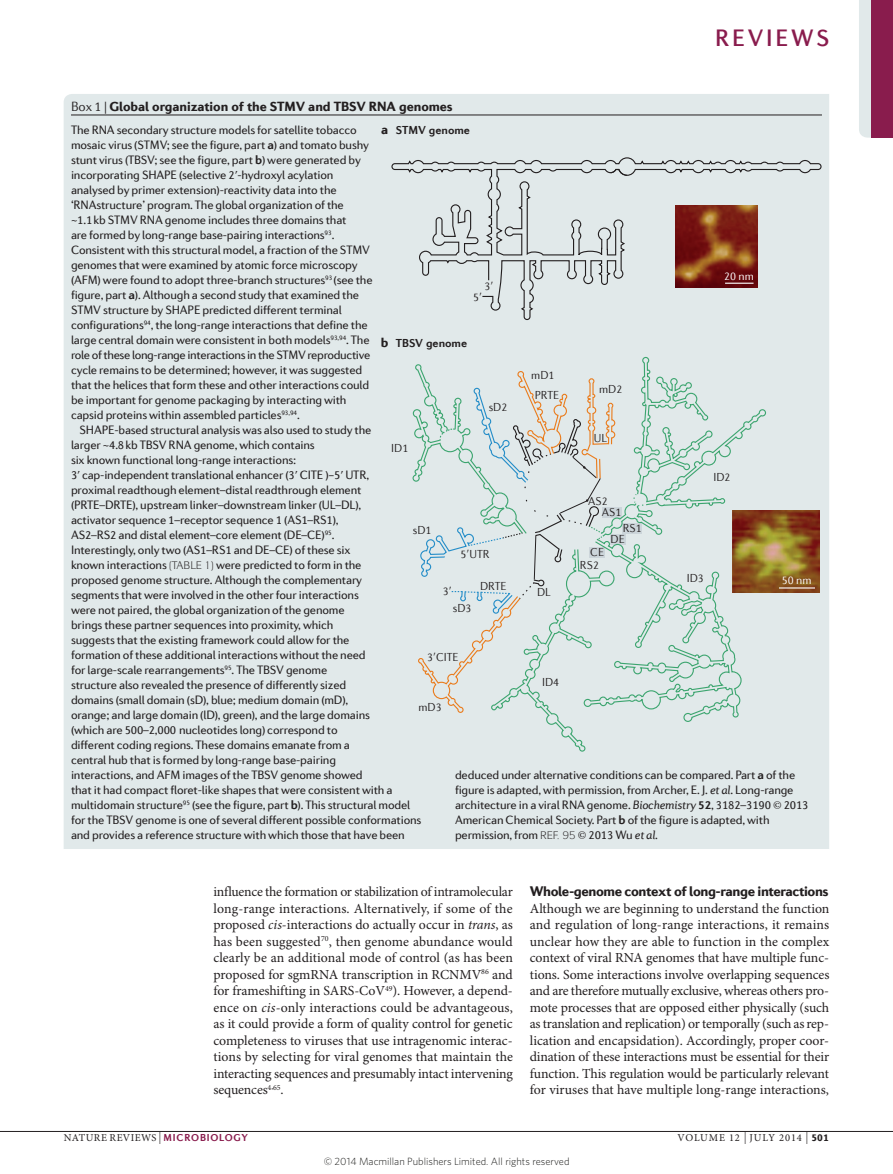
<style>
.page{position:relative;width:893px;height:1174px;background:#fff}
.page>*{position:absolute;margin:0;border:0;box-sizing:border-box;transform-origin:0 0}
.t1{font:500 24px "Diverda Sans Com";letter-spacing:.115em;color:#891c4d}
.crosshead{font:900 14.1px "Diverda Sans Com";letter-spacing:-.03em;color:#231f20}
.bodyfirst{font:13.8px/16.5px "Minion Pro";color:#231f20;text-align:justify}
.bodyindent{font:13.8px/16.5px "Minion Pro";letter-spacing:-.015em;color:#231f20;text-align:justify}
.boxtitle{font:900 13.5px "Diverda Sans Com";letter-spacing:-.005em;color:#231f20}
.boxbody{font:12.3px/15px "Diverda Sans Com";letter-spacing:-.015em;color:#231f20}
.boxbody1{font:12.3px/15px "Diverda Sans Com";letter-spacing:-.015em;color:#231f20}
.boxbody-2{font:12.3px "Diverda Sans Com Regular 2";letter-spacing:-.015em;color:#231f20}
.t2{font:11.7px/19.4px "Diverda Sans Com Light 2";color:#231f20}
.t3{font:700 11.7px "Diverda Sans Com";color:#231f20}
.t4{font:11.7px "Diverda Sans Com Light 2";color:#fff}
.t5{font:300 10.5px "Whitney";color:#1d1d1b}
.t6{font:10.5px "Minion Pro";letter-spacing:.05em;color:#231f20}
.t7{font:10.5px "Minion Pro";letter-spacing:.085em;color:#231f20}
.s1{font-family:"Diverda Sans Com Light 2";font-weight:400}
.s2{font-weight:700;font-size:12.75px}
.s3{font-family:"Minion Pro"}
.s4{font-family:"Diverda Sans Com Regular 2"}
.s5{font-weight:900;font-size:13.5px}
.s6{color:#891c4d}
.s7{font-family:"Diverda Sans Com Italic 2"}
.s8{font-style:italic}
.s9{font-weight:700}
.s10{font-family:"Diverda Sans Com"}
.s11{font-size:12px}
.s12{font-family:"Diverda Sans Com";font-weight:700;font-size:10.2px;color:#891c4d}
.s13{font-family:"Diverda Sans Com";font-weight:900}
</style>
<div class="page">
<div style="left:64px;top:94px;width:765px;height:755px;background:#e1e9ea"></div>
<img style="left:767px;top:511px;width:52px;height:82px">
<svg style="left:391px;top:157px;width:431px;height:164px;background:#d0d0d0"></svg>
<hr style="left:779px;top:587px;width:36px;height:1px;background:#fff">
<hr style="left:0;top:1131px;width:893px;height:1px;background:#231f20">
<hr style="left:71px;top:115px;width:751px;height:1px;background:#231f20">
<svg style="left:859px;top:0;width:13px;height:138px;background:#dad9de"></svg>
<div style="left:872px;top:0;width:21px;height:138px;background:#891c4d"></div>
<svg style="left:412px;top:249px;width:355px;height:508px;background:#d5ddda"></svg>
<svg style="left:170px;top:561px;width:43px;height:9px"></svg>
<svg style="left:541px;top:831px;width:34px;height:8px"></svg>
<h1 class="t1" style="left:715px;top:24px;width:116px">REVIEWS</h1>
<p class="boxtitle" style="left:71px;top:98px;width:383px"><span class="s1">Box 1 |</span> Global organization of the STMV and TBSV RNA genomes</p>
<p class="boxbody1" style="left:71px;top:122px;width:303px">The RNA secondary structure models for satellite tobacco mosaic virus (STMV; see the figure, part <span class="s2">a</span>) and tomato bushy stunt virus (TBSV; see the figure, part <span class="s2">b</span>) were generated by incorporating SHAPE (selective 2<span class="s3">ʹ</span>-hydroxyl acylation analysed by primer extension)-reactivity data into the ‘RNAstructure’ program. The global organization of the ~1.1kb STMV RNA genome includes three domains that<br>are formed by long-range base-pairing interactions<sup>93</sup>.<br>Consistent with this structural model, a fraction of the STMV genomes that were examined by atomic force microscopy (AFM) were found to adopt three‑branch structures<sup>93</sup> (see the figure, part <span class="s2">a</span>). Although a second study that examined the STMV structure by SHAPE predicted different terminal configurations<sup>94</sup>, the long-range interactions that define the large central domain were consistent in both models<sup>93</sup><sup>,</sup><sup>94</sup>. The role of these long-range interactions in the STMV reproductive cycle remains to be determined; however, it was suggested that the helices that form these and other interactions could be important for genome packaging by interacting with capsid proteins within assembled particles<sup>93</sup><sup>,</sup><sup>94</sup>.</p>
<p class="boxbody" style="left:71px;top:422px;width:302px;text-indent:9px">SHAPE-based structural analysis was also used to study the larger ~4.8kb TBSV RNA genome, which contains<br>six known functional long-range interactions:<br>3<span class="s3">ʹ</span> <span class="s4">cap-independent translational enhancer (3</span><span class="s3">ʹ</span> <span class="s4">CITE )−5</span><span class="s3">ʹ</span> UTR, proximal readthough element–distal readthrough element (PRTE–DRTE), upstream linker–downstream linker (UL–DL), activator sequence 1–receptor sequence 1 (AS1–RS1), AS2–RS2 and distal element–core element (DE–CE)<sup>95</sup>.<br>Interestingly, only two (AS1–RS1 and DE–CE) of these six known interactions</p>
<p class="t3" style="left:381px;top:123px;width:90px"><span class="s5">a</span> STMV genome</p>
<p class="t4" style="left:724px;top:269px;width:31px">20 nm</p>
<p class="t2" style="left:484px;top:276px;width:7px">3</p>
<p class="t2" style="left:473px;top:287px;width:7px">5</p>
<p class="t3" style="left:381px;top:336px;width:88px"><span class="s5">b</span> TBSV genome</p>
<p class="t2" style="left:531px;top:366px;width:30px">mD1<br>PRTE</p>
<p class="t2" style="left:599px;top:379px;width:25px">mD2</p>
<p class="t2" style="left:489px;top:397px;width:20px">sD2</p>
<p class="t2" style="left:594px;top:428px;width:15px">UL</p>
<p class="t2" style="left:391px;top:438px;width:19px">ID1</p>
<p class="t2" style="left:713px;top:467px;width:19px">ID2</p>
<p class="t2" style="left:588px;top:491px;width:21px">AS2</p>
<p class="t2" style="left:602px;top:502px;width:21px">AS1</p>
<p class="t2" style="left:623px;top:518px;width:21px">RS1</p>
<p class="t2" style="left:413px;top:520px;width:20px">sD1</p>
<p class="t2" style="left:611px;top:529px;width:16px">DE</p>
<p class="t2" style="left:590px;top:542px;width:15px">CE</p>
<p class="t2" style="left:461px;top:544px;width:31px">5 UTR</p>
<p class="boxbody" style="left:71px;top:557px;width:352px;text-indent:145px">were predicted to form in the<br>proposed genome structure. Although the complementary<br>segments that were involved in the other four interactions<br>were not paired, the global organization of the genome<br>brings these partner sequences into proximity, which<br>suggests that the existing framework could allow for the<br>formation of these additional interactions without the need<br>for large-scale rearrangements<sup>95</sup>. The TBSV genome<br>structure also revealed the presence of differently sized<br>domains (small domain (sD), blue; medium domain (mD),<br>orange; and large domain (lD), green), and the large domains<br><span class="s4">(which are 500–2,000 nucleotides long) correspond to<br></span>different coding regions. These domains emanate from a<br>central hub that is formed by long-range base-pairing<br>interactions, and AFM images of the TBSV genome showed<br>that it had compact floret-like shapes that were consistent with a multidomain structure<sup>95</sup> (see the figure, part <span class="s2">b</span>). This structural model for the TBSV genome is one of several different possible conformations and provides a reference structure with which those that have been</p>
<p class="t2" style="left:580px;top:556px;width:21px">RS2</p>
<p class="t2" style="left:687px;top:568px;width:19px">ID3</p>
<p class="t4" style="left:782px;top:574px;width:31px">50 nm</p>
<p class="t2" style="left:480px;top:576px;width:28px">DRTE</p>
<p class="t2" style="left:443px;top:581px;width:7px">3</p>
<p class="t2" style="left:537px;top:582px;width:15px">DL</p>
<p class="t2" style="left:453px;top:598px;width:20px">sD3</p>
<p class="t2" style="left:427px;top:647px;width:33px">3 CITE</p>
<p class="t2" style="left:542px;top:672px;width:19px">ID4</p>
<p class="t2" style="left:418px;top:697px;width:25px">mD3</p>
<p class="t3" style="left:670px;top:765px;width:158px">Nature Reviews <span class="s1">|</span> <span class="s6">Microbiology</span></p>
<p class="boxbody" style="left:455px;top:767px;width:355px">deduced under alternative conditions can be compared. Part <span class="s2">a</span> of the figure is adapted, with permission, from Archer, E. J. <span class="s7">et al.</span> Long-range architecture in a viral RNA genome. <span class="s8">Biochemistry</span> <span class="s9">52</span>, 3182–3190 <span class="s3">©</span> 2013<br>American Chemical Society. Part <span class="s2">b</span> of the figure is adapted, with permission, from</p>
<p class="boxbody-2" style="left:578px;top:827px;width:82px"><span class="s3">©</span> 2013 Wu <span class="s7">et al</span><span class="s10">.</span></p>
<p class="bodyindent" style="left:213px;top:884px;width:301px">influence the formation or stabilization of intramolecular long-range interactions. Alternatively, if some of the proposed <span class="s8">cis</span>-interactions do actually occur in <span class="s8">trans</span>, as has been suggested<sup>70</sup>, then genome abundance would clearly be an additional mode of control (as has been proposed for sgmRNA transcription in RCNMV<sup>86</sup> and for frameshifting in SARS-CoV<sup>49</sup>). However, a depend&shy;ence on <span class="s8">cis</span>-only interactions could be advantageous, as it could provide a form of quality control for genetic completeness to viruses that use intragenomic interac&shy;tions by selecting for viral genomes that maintain the interacting sequences and presumably intact intervening sequences<sup>4</sup><sup>,</sup><sup>65</sup>.</p>
<p class="crosshead" style="left:530px;top:882px;width:300px">Whole-genome context of long-range interactions</p>
<p class="bodyfirst" style="left:530px;top:900px;width:301px">Although we are beginning to understand the function and regulation of long-range interactions, it remains unclear how they are able to function in the complex context of viral RNA genomes that have multiple func&shy;tions. Some interactions involve overlapping sequences and are therefore mutually exclusive, whereas others pro&shy;mote processes that are opposed either physically (such as translation and replication) or temporally (such as rep&shy;lication and encapsidation). Accordingly, proper coor&shy;dination of these interactions must be essential for their function. This regulation would be particularly relevant for viruses that have multiple long-range interactions,</p>
<p class="t6" style="left:64px;top:1131px;width:186px">NATURE REVIEWS <span class="s11">|</span> <span class="s12">MICROBIOLOGY</span></p>
<p class="t7" style="left:678px;top:1131px;width:153px">VOLUME 12 <span class="s11">|</span> JULY 2014 <span class="s11">|</span> <span class="s13">501</span></p>
<p class="t5" style="left:324px;top:1154px;width:247px">© 2014 Macmillan Publishers Limited. All rights reserved</p>
</div>
